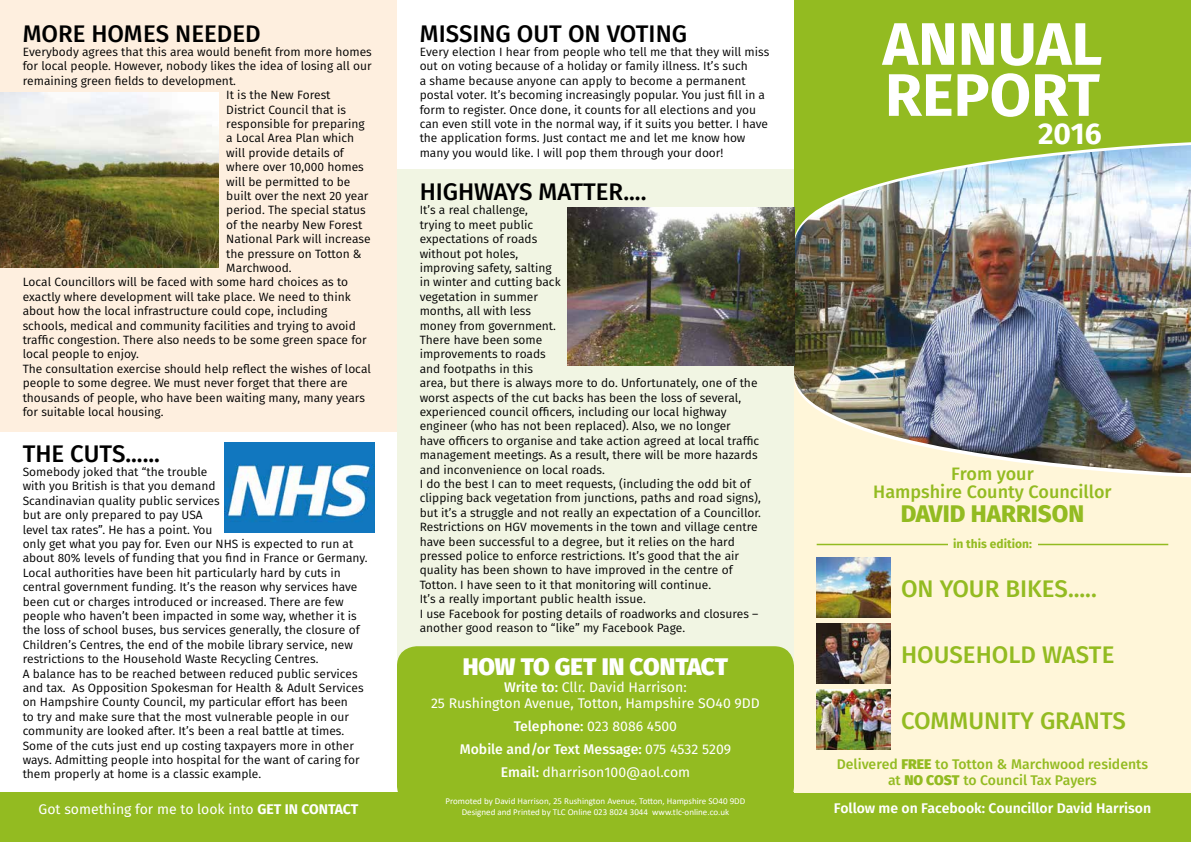
<style>
.page{position:relative;width:1191px;height:842px;background:#fff}
.page>*{position:absolute;margin:0;border:0;box-sizing:border-box;transform-origin:0 0}
.t1{font:700 60px/51px "Fira Sans";color:#fff}
.t2{font:700 30px "Fira Sans";color:#fff}
.t3{font:500 24px "Fira Sans";color:#000}
.t4{font:500 24px "Fira Sans";color:#93bb21}
.t5{font:800 24px "Fira Sans";color:#fff}
.t6{font:800 24px "Fira Sans";color:#93bb21}
.t7{font:500 18px/18px "Fira Sans";color:#93bb21;text-align:center}
.t8{font:14px/22.8px "Fira Sans";color:#fff;text-align:center}
.t9{font:500 14px/16.8px "Fira Sans";color:#93bb21;text-align:center}
.t10{font:600 14px "Fira Sans";color:#fff}
.t11{font:12px/14.4px "Fira Sans";color:#000}
.t12{font:700 12px "Fira Sans";color:#93bb21}
.t13{font:9px/10.8px "Calibri";color:#fff;text-align:center}
.s1{font-weight:700}
.s2{font-weight:500}
.s3{font-weight:800}
</style>
<div class="page">
<div style="left:397px;top:169px;width:397px;height:506px;background:#f1f5e3"></div>
<div style="left:397px;top:646px;width:397px;height:160px;background:#93bb21;border-radius:20px"></div>
<div style="left:0;top:793px;width:1191px;height:49px;background:#93bb21"></div>
<div style="left:794px;top:448px;width:397px;height:345px;background:#fff6d9"></div>
<img style="left:794px;top:246px;width:397px;height:127px">
<svg style="left:794px;top:18px;width:397px;height:225px;background:#a4c15d"></svg>
<img style="left:794px;top:376px;width:397px;height:235px">
<div style="left:794px;top:0;width:397px;height:18px;background:#93bb21"></div>
<img style="left:816px;top:557px;width:74px;height:61px">
<img style="left:816px;top:623px;width:74px;height:61px">
<img style="left:816px;top:689px;width:74px;height:60px">
<hr style="left:816px;top:544px;width:352px;height:1px;background:#93bb21">
<div style="left:947px;top:539px;width:90px;height:11px;background:#fff6d9"></div>
<div style="left:0;top:0;width:397px;height:431px;background:#feefdf"></div>
<img style="left:0;top:92px;width:218px;height:176px">
<img style="left:567px;top:208px;width:227px;height:158px">
<img style="left:224px;top:442px;width:150px;height:91px">
<h3 class="t3" style="left:23px;top:14px;width:239px">MORE HOMES NEEDED</h3>
<p class="t11" style="left:23px;top:44px;width:351px">Everybody agrees that this area would benefit from more homes</p>
<p class="t11" style="left:23px;top:59px;width:350px">for local people. However, nobody likes the idea of losing all our</p>
<p class="t11" style="left:23px;top:73px;width:215px">remaining green fields to development.</p>
<p class="t11" style="left:226px;top:87px;width:106px">It is the New Forest</p>
<p class="t11" style="left:226px;top:102px;width:121px">District Council that is</p>
<p class="t11" style="left:226px;top:116px;width:140px">responsible for preparing</p>
<p class="t11" style="left:226px;top:131px;width:129px">a Local Area Plan which</p>
<p class="t11" style="left:226px;top:145px;width:119px">will provide details of</p>
<p class="t11" style="left:226px;top:159px;width:139px">where over 10,000 homes</p>
<p class="t11" style="left:226px;top:174px;width:126px">will be permitted to be</p>
<p class="t11" style="left:226px;top:188px;width:144px">built over the next 20 year</p>
<p class="t11" style="left:226px;top:203px;width:141px">period. The special status</p>
<p class="t11" style="left:226px;top:217px;width:137px">of the nearby New Forest</p>
<p class="t11" style="left:226px;top:231px;width:146px">National Park will increase</p>
<p class="t11" style="left:226px;top:246px;width:137px">the pressure on Totton &amp;</p>
<p class="t11" style="left:226px;top:260px;width:67px">Marchwood.</p>
<p class="t11" style="left:23px;top:275px;width:327px">Local Councillors will be faced with some hard choices as to</p>
<p class="t11" style="left:23px;top:289px;width:329px">exactly where development will take place. We need to think</p>
<p class="t11" style="left:23px;top:303px;width:306px">about how the local infrastructure could cope, including</p>
<p class="t11" style="left:23px;top:318px;width:335px">schools, medical and community facilities and trying to avoid</p>
<p class="t11" style="left:23px;top:332px;width:346px">traffic congestion. There also needs to be some green space for</p>
<p class="t11" style="left:23px;top:347px;width:118px">local people to enjoy.</p>
<p class="t11" style="left:23px;top:361px;width:350px">The consultation exercise should help reflect the wishes of local</p>
<p class="t11" style="left:23px;top:375px;width:326px">people to some degree. We must never forget that there are</p>
<p class="t11" style="left:23px;top:390px;width:344px">thousands of people, who have been waiting many, many years</p>
<p class="t11" style="left:23px;top:404px;width:142px">for suitable local housing.</p>
<h3 class="t3" style="left:23px;top:434px;width:139px">THE CUTS......</h3>
<p class="t11" style="left:23px;top:464px;width:346px">Somebody joked that “the trouble<br>with you British is that you demand<br>Scandinavian quality public services<br>but are only prepared to pay USA<br>level tax rates”. He has a point. You<br>only get what you pay for. Even our NHS is expected to run at about 80% levels of funding that you find in France or Germany.<br>Local authorities have been hit particularly hard by cuts in central government funding. It’s the reason why services have been cut or charges introduced or increased. There are few people who haven’t been impacted in some way, whether it is the loss of school buses, bus services generally, the closure of Children’s Centres, the end of the mobile library service, new restrictions to the Household Waste Recycling Centres.<br>A balance has to be reached between reduced public services and tax. As Opposition Spokesman for Health &amp; Adult Services on Hampshire County Council, my particular effort has been<br>to try and make sure that the most vulnerable people in our community are looked after. It’s been a real battle at times.<br>Some of the cuts just end up costing taxpayers more in other ways. Admitting people into hospital for the want of caring for them properly at home is a classic example.</p>
<p class="t8" style="left:39px;top:798px;width:321px">Got something for me to look into <span class="s1">GET IN CONTACT</span></p>
<h3 class="t3" style="left:420px;top:14px;width:269px">MISSING OUT ON VOTING</h3>
<p class="t11" style="left:420px;top:44px;width:351px">Every election I hear from people who tell me that they will miss out on voting because of a holiday or family illness. It’s such<br>a shame because anyone can apply to become a permanent postal voter. It’s becoming increasingly popular. You just fill in a form to register. Once done, it counts for all elections and you can even still vote in the normal way, if it suits you better. I have the application forms. Just contact me and let me know how many you would like. I will pop them through your door!</p>
<h3 class="t3" style="left:420px;top:172px;width:228px">HIGHWAYS MATTER....</h3>
<p class="t11" style="left:420px;top:203px;width:343px">It’s a real challenge,<br>trying to meet public<br>expectations of roads<br>without pot holes,<br>improving safety, salting<br>in winter and cutting back<br>vegetation in summer<br>months, all with less<br>money from government.<br>There have been some<br>improvements to roads<br>and footpaths in this<br>area, but there is always more to do. Unfortunately, one of the worst aspects of the cut backs has been the loss of several, experienced council officers, including our local highway engineer (who has not been replaced). Also, we no longer<br>have officers to organise and take action agreed at local traffic management meetings. As a result, there will be more hazards and inconvenience on local roads.<br>I do the best I can to meet requests, (including the odd bit of clipping back vegetation from junctions, paths and road signs), but it’s a struggle and not really an expectation of a Councillor.<br>Restrictions on HGV movements in the town and village centre have been successful to a degree, but it relies on the hard pressed police to enforce restrictions. It’s good that the air quality has been shown to have improved in the centre of Totton. I have seen to it that monitoring will continue.<br>It’s a really important public health issue.<br>I use Facebook for posting details of roadworks and closures – another good reason to “like” my Facebook Page.</p>
<h1 class="t1" style="left:882px;top:14px;width:221px">ANNUAL<br>REPORT</h1>
<h2 class="t2" style="left:1038px;top:108px;width:65px">2016</h2>
<h3 class="t7" style="left:873px;top:464px;width:240px">From your<br>Hampshire County Councillor</h3>
<h3 class="t6" style="left:900px;top:493px;width:185px">DAVID HARRISON</h3>
<p class="t12" style="left:953px;top:534px;width:80px">in this edition:</p>
<h3 class="t4" style="left:901px;top:569px;width:197px">ON YOUR BIKES.....</h3>
<h3 class="t4" style="left:901px;top:635px;width:215px">HOUSEHOLD WASTE</h3>
<h3 class="t5" style="left:463px;top:645px;width:267px">HOW TO GET IN CONTACT</h3>
<p class="t8" style="left:431px;top:678px;width:330px;line-height:16.8px"><span class="s2">Write to:</span> Cllr. David Harrison:<br>25 Rushington Avenue, Totton, Hampshire SO40 9DD</p>
<p class="t8" style="left:460px;top:714px;width:273px"><span class="s2">Telephone:</span> 023 8086 4500<br><span class="s2">Mobile and/or Text Message:</span> 075 4532 5209<br><span class="s2">Email:</span> dharrison100@aol.com</p>
<p class="t13" style="left:445px;top:795px;width:301px">Promoted by David Harrison, 25 Rushington Avenue, Totton, Hampshire SO40 9DD<br>Designed and Printed by TLC Online 023 8024 3044 www.tlc-online.co.uk</p>
<p class="t10" style="left:834px;top:796px;width:319px">Follow me on Facebook: Councillor David Harrison</p>
<h3 class="t4" style="left:901px;top:701px;width:226px">COMMUNITY GRANTS</h3>
<p class="t9" style="left:837px;top:754px;width:313px">Delivered <span class="s3">FREE</span> to Totton &amp; Marchwood residents at <span class="s3">NO COST</span> to Council Tax Payers</p>
</div>
